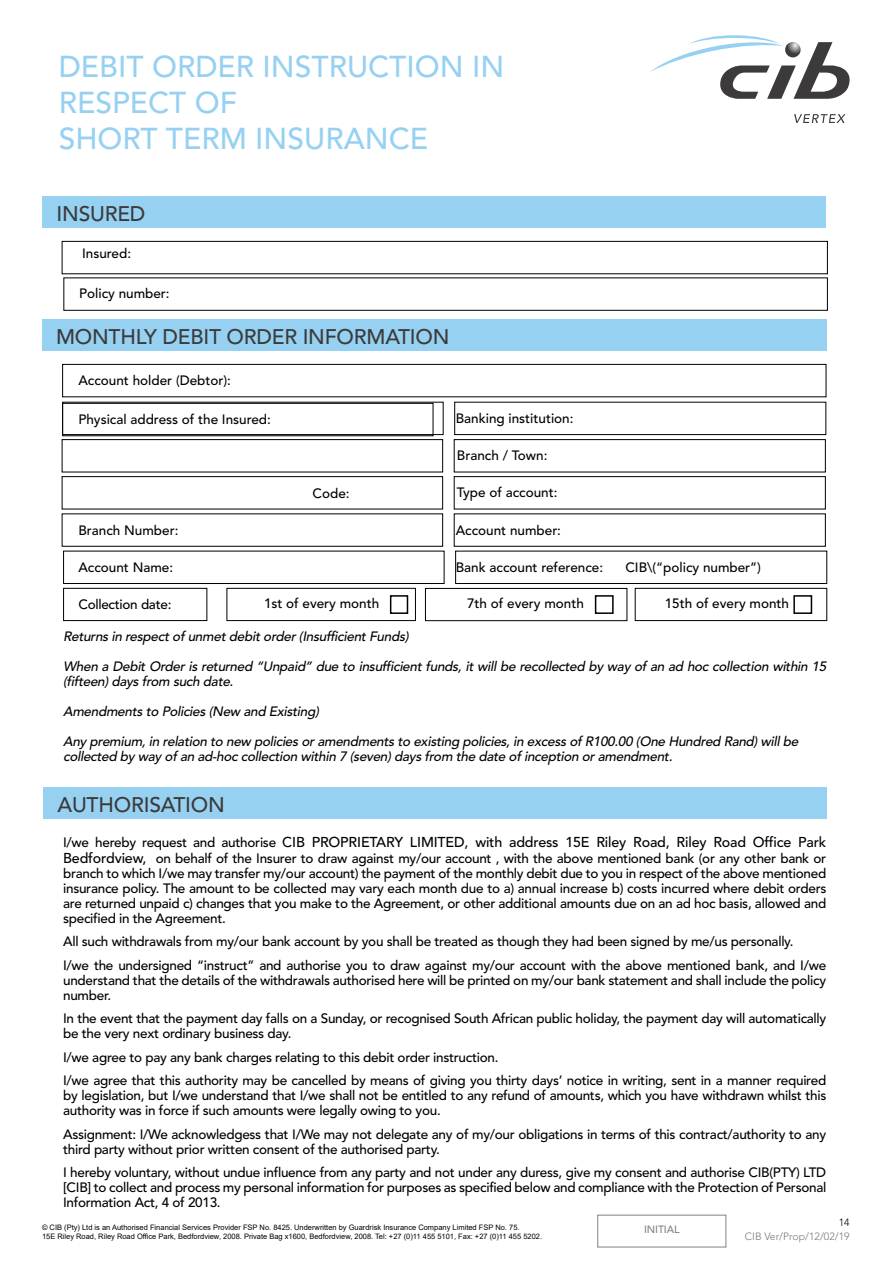
<style>
.page{position:relative;width:893px;height:1263px;background:#fff}
.page>*{position:absolute;margin:0;border:0;box-sizing:border-box;transform-origin:0 0}
.t1{font:500 30px/36px "Avenir";color:#96d1f2}
.t2{font:500 21px "Avenir";letter-spacing:-.01em;color:#3c3a3b}
.t3{font:500 14.25px "Avenir";letter-spacing:-.01em;color:#000}
.t4{font:500 13.5px/15px "Avenir";letter-spacing:-.02em;color:#000}
.t5{font:italic 500 13.5px/15px "Avenir";color:#000}
.t6{font:500 13.5px "Avenir";color:#000}
.t7{font:300 10.5px "Avenir LT Std";color:#77787b}
.t8{font:500 10.5px "Avenir";letter-spacing:-.01em;color:#808285}
.t9{font:300 10.5px "Avenir LT Std";color:#000}
.t10{font:7.5px/9px "Arial";color:#000}
.s1{font-size:13.5px}
.s2{font-size:14.25px}
</style>
<div class="page">
<div style="left:597px;top:1215px;width:129px;height:32px;border:1px solid #808285"></div>
<div style="left:595px;top:595px;width:19px;height:19px;border:2px solid #000"></div>
<div style="left:390px;top:595px;width:18px;height:19px;border:2px solid #000"></div>
<div style="left:793px;top:595px;width:19px;height:19px;border:2px solid #000"></div>
<svg style="left:794px;top:114px;width:51px;height:9px"></svg>
<svg style="left:650px;top:35px;width:200px;height:64px"></svg>
<div style="left:43px;top:196px;width:783px;height:32px;background:#96d1f2"></div>
<div style="left:42px;top:319px;width:784px;height:32px;background:#96d1f2"></div>
<div style="left:43px;top:787px;width:784px;height:32px;background:#96d1f2"></div>
<div style="left:62px;top:241px;width:766px;height:33px;border:1px solid #000"></div>
<div style="left:63px;top:277px;width:765px;height:34px;border:1px solid #000"></div>
<div style="left:62px;top:364px;width:764px;height:33px;border:1px solid #000"></div>
<div style="left:62px;top:439px;width:381px;height:33px;border:1px solid #000"></div>
<div style="left:62px;top:476px;width:381px;height:33px;border:1px solid #000"></div>
<div style="left:62px;top:513px;width:381px;height:34px;border:1px solid #000"></div>
<div style="left:63px;top:551px;width:382px;height:33px;border:1px solid #000"></div>
<div style="left:63px;top:588px;width:144px;height:33px;border:1px solid #000"></div>
<div style="left:226px;top:588px;width:190px;height:33px;border:1px solid #000"></div>
<div style="left:454px;top:402px;width:372px;height:33px;border:1px solid #000"></div>
<div style="left:454px;top:439px;width:372px;height:33px;border:1px solid #000"></div>
<div style="left:454px;top:476px;width:372px;height:33px;border:1px solid #000"></div>
<div style="left:454px;top:513px;width:372px;height:34px;border:1px solid #000"></div>
<div style="left:455px;top:551px;width:372px;height:33px;border:1px solid #000"></div>
<div style="left:635px;top:588px;width:192px;height:33px;border:1px solid #000"></div>
<div style="left:425px;top:588px;width:202px;height:33px;border:1px solid #000"></div>
<div style="left:62px;top:403px;width:371px;height:33px;border:1px solid #000"></div>
<h1 class="t1" style="left:59px;top:50px;width:447px">DEBIT ORDER INSTRUCTION IN<br>RESPECT OF<br>SHORT TERM INSURANCE</h1>
<h2 class="t2" style="left:57px;top:201px;width:90px">INSURED</h2>
<p class="t6" style="left:82px;top:246px;width:51px">Insured:</p>
<p class="t6" style="left:79px;top:286px;width:92px">Policy number:</p>
<h2 class="t2" style="left:56px;top:325px;width:395px">MONTHLY DEBIT ORDER INFORMATION</h2>
<p class="t6" style="left:78px;top:372px;width:154px">Account holder (Debtor):</p>
<p class="t6" style="left:78px;top:411px;width:194px">Physical address of the Insured:</p>
<p class="t4" style="left:313px;top:486px;width:39px">Code:</p>
<p class="t6" style="left:456px;top:411px;width:119px">Banking institution:</p>
<p class="t6" style="left:457px;top:447px;width:92px">Branch / Town:</p>
<p class="t6" style="left:457px;top:484px;width:102px">Type of account:</p>
<p class="t6" style="left:78px;top:522px;width:102px">Branch Number:</p>
<p class="t6" style="left:456px;top:522px;width:107px">Account number:</p>
<p class="t6" style="left:456px;top:560px;width:149px">Bank account reference:</p>
<p class="t6" style="left:625px;top:560px;width:137px">CIB\(“policy number”)</p>
<p class="t6" style="left:78px;top:560px;width:96px">Account Name:</p>
<p class="t6" style="left:264px;top:596px;width:117px">1st of every month</p>
<p class="t6" style="left:467px;top:596px;width:118px">7th of every month</p>
<p class="t6" style="left:665px;top:596px;width:126px">15th of every month</p>
<p class="t4" style="left:78px;top:597px;width:94px">Collection date:</p>
<p class="t5" style="left:63px;top:629px;width:350px">Returnsin respectofunmetdebitorder(InsufficientFunds)</p>
<p class="t5" style="left:63px;top:659px;width:767px">When a Debit Order is returned “Unpaid” due to insufficient funds, it will be recollected by way of an ad hoc collection within 15 (fifteen)daysfrom such date.</p>
<p class="t5" style="left:63px;top:704px;width:260px">Amendmentsto Policies(New and Existing)</p>
<p class="t5" style="left:63px;top:734px;width:740px">Any premium,in relation to new policiesoramendmentsto existing policies,in excessofR100.00 (One Hundred Rand)willbe collected by way ofan ad-hoc collection within 7 (seven)daysfrom the date ofinception oramendment.</p>
<h2 class="t2" style="left:57px;top:793px;width:169px">AUTHORISATION</h2>
<p class="t3" style="left:63px;top:834px;width:765px"><span class="s1">I/we hereby request and authorise</span> CIB PROPRIETARY LIMITED, with address 15E Riley Road, Riley Road Office Park</p>
<p class="t4" style="left:63px;top:851px;width:765px;text-align:justify"><span class="s2">Bedfordview,</span> on behalf of the Insurer to draw against my/our account , with the above mentioned bank (or any other bank or branch to which I/we may transfer my/our account) the payment of the monthly debit due to you in respect of the above mentioned insurance policy. The amount to be collected may vary each month due to a) annual increase b) costs incurred where debit orders are returned unpaid c) changes that you make to the Agreement, or other additional amounts due on an ad hoc basis, allowed and specified in the Agreement.</p>
<p class="t4" style="left:63px;top:930px;width:765px;line-height:23.5px">All such withdrawals from my/our bank account by you shall be treated as though they had been signed by me/us personally.<br>I/we the undersigned “instruct” and authorise you to draw against my/our account with the above mentioned bank, and I/we</p>
<p class="t4" style="left:63px;top:973px;width:765px">understand that the details of the withdrawals authorised here will be printed on my/our bank statement and shall include the policy number.</p>
<p class="t4" style="left:63px;top:1011px;width:765px">In the event that the payment day falls on a Sunday, or recognised South African public holiday, the payment day will automatically be the very next ordinary business day.</p>
<p class="t4" style="left:63px;top:1046px;width:765px;line-height:23.5px">I/we agree to pay any bank charges relating to this debit order instruction.<br>I/we agree that this authority may be cancelled by means of giving you thirty days’ notice in writing, sent in a manner required</p>
<p class="t4" style="left:63px;top:1088px;width:765px">by legislation, but I/we understand that I/we shall not be entitled to any refund of amounts, which you have withdrawn whilst this authority was in force if such amounts were legally owing to you.</p>
<p class="t4" style="left:63px;top:1127px;width:764px">Assignment: I/We acknowledgess that I/We may not delegate any of my/our obligations in terms of this contract/authority to any third party without prior written consent of the authorised party.</p>
<p class="t4" style="left:63px;top:1165px;width:765px;text-align:justify">I hereby voluntary, without undue influence from any party and not under any duress, give my consent and authorise CIB(PTY) LTD [CIB] to collect and process my personal information for purposes as specified below and compliance with the Protection of Personal Information Act, 4 of 2013.</p>
<p class="t10" style="left:42px;top:1222px;width:502px">© CIB (Pty) Ltd is an Authorised Financial Services Provider FSP No. 8425. Underwritten by Guardrisk Insurance Company Limited FSP No. 75.<br>15E Riley Road, Riley Road Office Park, Bedfordview, 2008. Private Bag x1600, Bedfordview, 2008. Tel: +27 (0)11 455 5101, Fax: +27 (0)11 455 5202.</p>
<p class="t8" style="left:644px;top:1224px;width:37px">INITIAL</p>
<p class="t9" style="left:839px;top:1216px;width:12px">14</p>
<p class="t7" style="left:745px;top:1230px;width:106px">CIB Ver/Prop/12/02/19</p>
</div>
